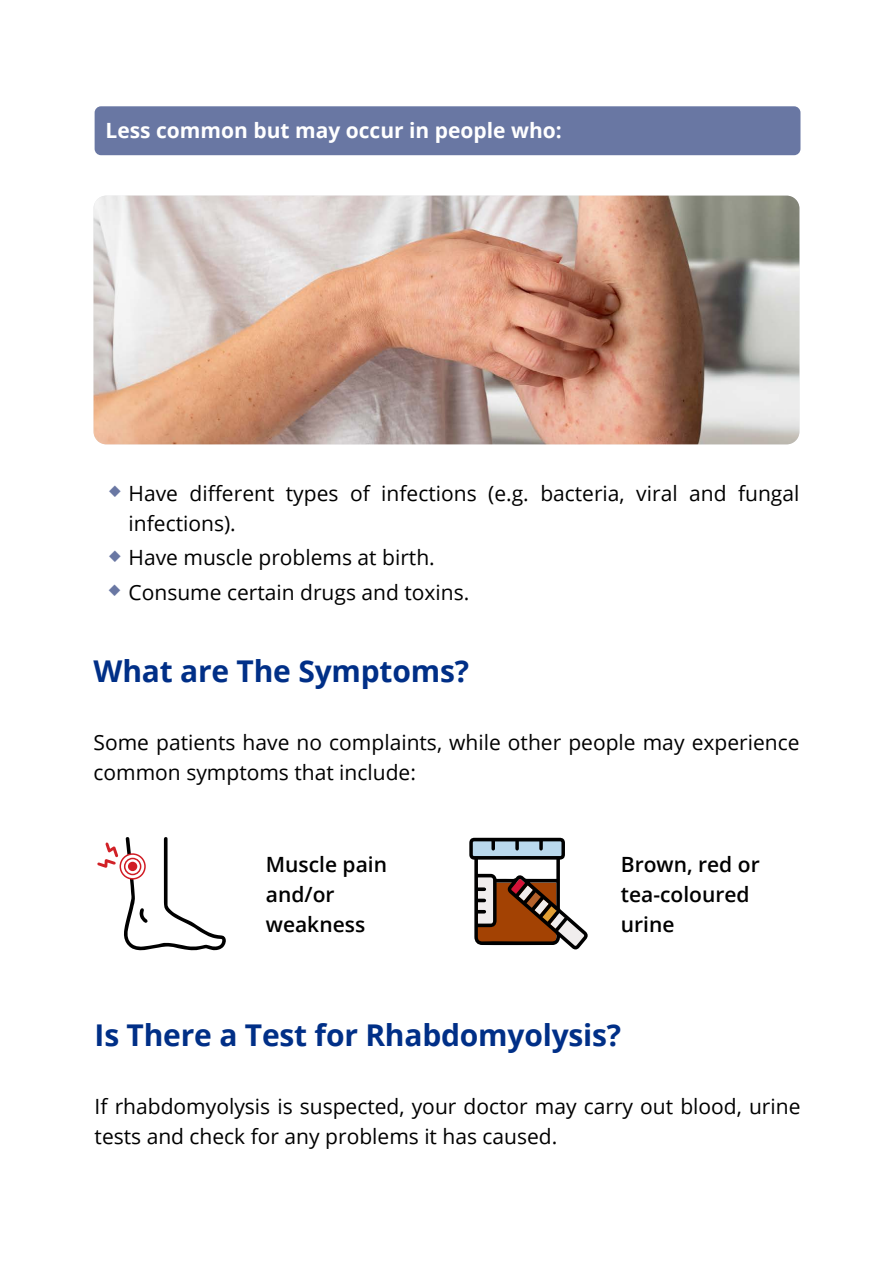
<style>
.page{position:relative;width:893px;height:1263px;background:#fff}
.page>*{position:absolute;margin:0;border:0;box-sizing:border-box;transform-origin:0 0}
.t1{font:700 30px "Open Sans";letter-spacing:-.005em;color:#002f87}
.t2{font:21px/30px "Open Sans";color:#000}
.t3{font:600 21px/30px "Open Sans";color:#000}
.t4{font:700 21px "Open Sans";color:#fff}
</style>
<div class="page">
<div style="left:95px;top:106px;width:705px;height:49px;background:#6977a3;border-radius:6px"></div>
<img style="left:94px;top:196px;width:705px;height:248px">
<svg style="left:469px;top:838px;width:119px;height:112px"></svg>
<svg style="left:124px;top:837px;width:102px;height:113px"></svg>
<svg style="left:120px;top:854px;width:25px;height:25px"></svg>
<div style="left:120px;top:853px;width:26px;height:26px;border:2px solid #d11c24;border-radius:50%"></div>
<svg style="left:125px;top:858px;width:16px;height:16px"></svg>
<div style="left:124px;top:858px;width:17px;height:17px;border:2px solid #d11c24;border-radius:50%"></div>
<div style="left:128px;top:862px;width:9px;height:9px;background:#d11c24;border-radius:50%"></div>
<svg style="left:97px;top:842px;width:21px;height:26px"></svg>
<p class="t4" style="left:106px;top:116px;width:458px">Less common but may occur in people who:</p>
<p class="t2" style="left:129px;top:478px;width:672px">Have different types of infections (e.g. bacteria, viral and fungal infections).</p>
<p class="t2" style="left:129px;top:540px;width:342px;line-height:34.2px">Have muscle problems at birth.<br>Consume certain drugs and toxins.</p>
<h1 class="t1" style="left:94px;top:650px;width:377px">What are The Symptoms?</h1>
<p class="t2" style="left:94px;top:726px;width:707px">Some patients have no complaints, while other people may experience common symptoms that include:</p>
<p class="t3" style="left:266px;top:849px;width:123px">Muscle pain and/or weakness</p>
<p class="t3" style="left:621px;top:849px;width:140px">Brown, red or tea-coloured urine</p>
<h1 class="t1" style="left:95px;top:1014px;width:528px">Is There a Test for Rhabdomyolysis?</h1>
<p class="t2" style="left:95px;top:1090px;width:707px">If rhabdomyolysis is suspected, your doctor may carry out blood, urine tests and check for any problems it has caused.</p>
</div>
